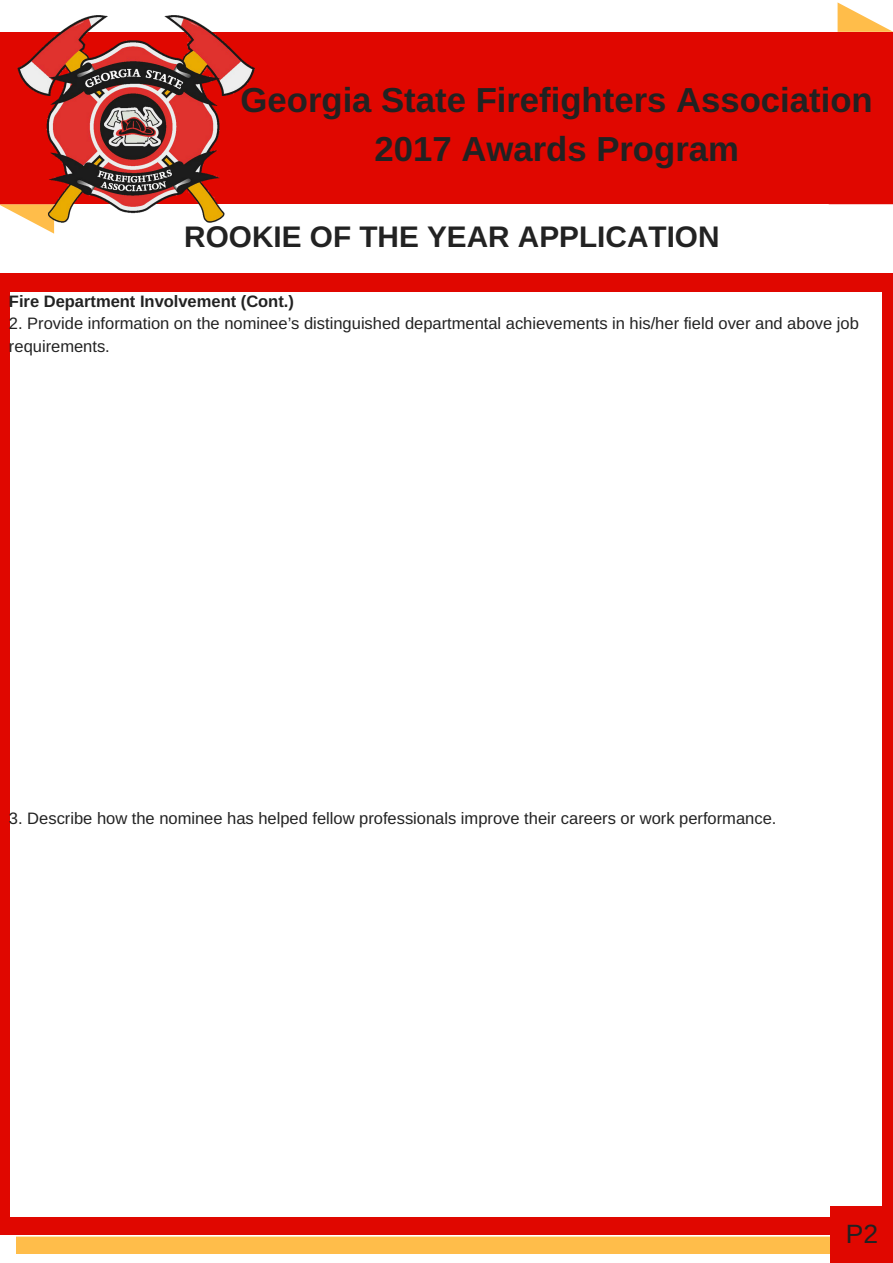
<style>
.page{position:relative;width:893px;height:1263px;background:#fff}
.page>*{position:absolute;margin:0;border:0;box-sizing:border-box;transform-origin:0 0}
.t1{font:700 34.65px/48.3px "Arimo";color:#222;text-align:center}
.t2{font:700 29.7px "Arimo";color:#222}
.t3{font:26.4px "Arimo";color:#222}
.t4{font:16.5px/22.5px "Arimo";color:#222}
.t5{font:700 16.5px "Arimo";color:#222}
</style>
<div class="page">
<div style="left:16px;top:470px;width:873px;height:783px;background:#ffbd4a"></div>
<div style="left:9px;top:291px;width:872px;height:945px;background:#fff"></div>
<div style="left:0;top:290px;width:9px;height:929px;background:#e00700"></div>
<div style="left:0;top:1217px;width:9px;height:18px;background:#e00700"></div>
<div style="left:881px;top:290px;width:11px;height:929px;background:#e00700"></div>
<div style="left:8px;top:1217px;width:875px;height:18px;background:#e00700"></div>
<div style="left:881px;top:273px;width:11px;height:18px;background:#e00700"></div>
<div style="left:0;top:273px;width:9px;height:18px;background:#e00700"></div>
<div style="left:8px;top:273px;width:875px;height:18px;background:#e00700"></div>
<div style="left:830px;top:1206px;width:62px;height:56px;background:#e00700"></div>
<div style="left:63px;top:43px;width:767px;height:150px;background:#e00700"></div>
<div style="left:0;top:32px;width:64px;height:12px;background:#e00700"></div>
<div style="left:0;top:43px;width:64px;height:150px;background:#e00700"></div>
<svg style="left:0;top:193px;width:12px;height:19px"></svg>
<div style="left:63px;top:191px;width:767px;height:13px;background:#e00700"></div>
<svg style="left:830px;top:193px;width:62px;height:11px"></svg>
<div style="left:828px;top:43px;width:64px;height:150px;background:#e00700"></div>
<div style="left:828px;top:32px;width:64px;height:12px;background:#e00700"></div>
<svg style="left:837px;top:2px;width:55px;height:30px"></svg>
<div style="left:63px;top:32px;width:767px;height:12px;background:#e00700"></div>
<img style="left:12px;top:15px;width:243px;height:219px">
<h1 class="t1" style="left:240px;top:76px;width:633px">Georgia State Firefighters Association<br>2017 Awards Program</h1>
<h2 class="t2" style="left:184px;top:217px;width:537px">ROOKIE OF THE YEAR APPLICATION</h2>
<p class="t5" style="left:9px;top:292px;width:286px">Fire Department Involvement (Cont.)</p>
<p class="t4" style="left:9px;top:312px;width:851px">2. Provide information on the nominee’s distinguished departmental achievements in his/her field over and above job requirements.</p>
<p class="t4" style="left:9px;top:807px;width:769px">3. Describe how the nominee has helped fellow professionals improve their careers or work performance.</p>
<h3 class="t3" style="left:845px;top:1219px;width:34px">P2</h3>
</div>
